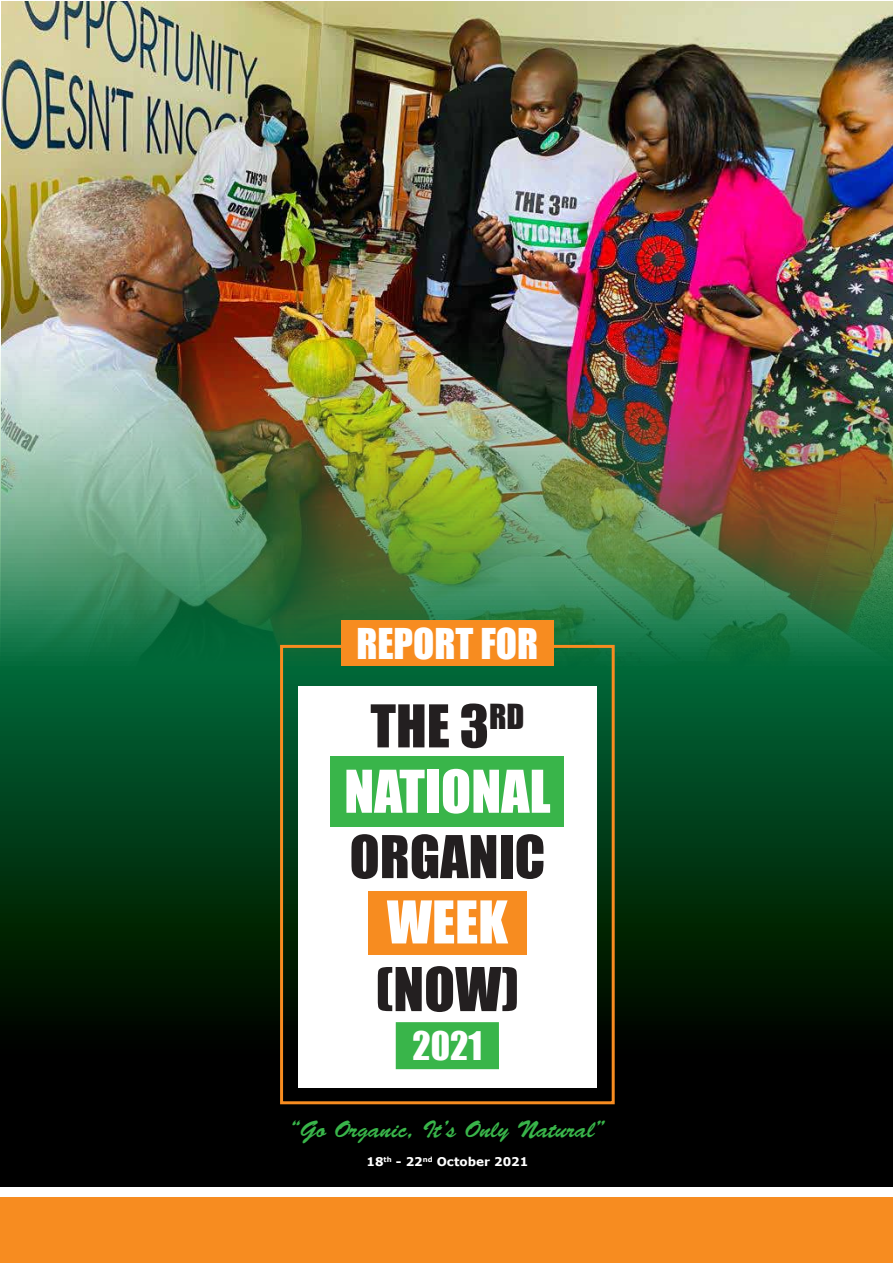
<style>
.page{position:relative;width:893px;height:1263px;background:#fff}
.page>*{position:absolute;margin:0;border:0;box-sizing:border-box;transform-origin:0 0}
.t1{font:55.8px "Impact";color:#231f20}
.t2{font:54.45px/65.4px "Impact";color:#fff;text-align:center}
.t3{font:54.45px "Impact";color:#231f20}
.t4{font:39px "Impact";color:#fff}
.t5{font:36.15px "Impact";color:#fff}
.t6{font:24px "Brush Script Std";color:#39b54a}
.t7{font:700 12px "Verdana";color:#fff}
.s1{color:#231f20}
</style>
<div class="page">
<img style="left:1px;top:1px;width:892px;height:1186px">
<div style="left:1px;top:1198px;width:892px;height:65px;background:#f78c20"></div>
<div style="left:280px;top:645px;width:335px;height:459px;border:3px solid #f78c20"></div>
<div style="left:298px;top:686px;width:298px;height:401px;background:#fff"></div>
<div style="left:396px;top:1022px;width:103px;height:47px;background:#39b54a"></div>
<div style="left:330px;top:756px;width:234px;height:70px;background:#39b54a"></div>
<div style="left:368px;top:891px;width:159px;height:63px;background:#f78c20"></div>
<div style="left:341px;top:620px;width:213px;height:46px;background:#f78c20"></div>
<h3 class="t4" style="left:356px;top:613px;width:183px">REPORT FOR</h3>
<h2 class="t2" style="left:344px;top:692px;width:208px"><span class="s1">THE 3</span><sup>RD<br></sup>NATIONAL</h2>
<h2 class="t3" style="left:349px;top:814px;width:197px">ORGANIC</h2>
<h2 class="t2" style="left:387px;top:888px;width:123px">WEEK</h2>
<h1 class="t1" style="left:375px;top:946px;width:145px">(NOW)</h1>
<h3 class="t5" style="left:413px;top:1018px;width:71px">2021</h3>
<p class="t6" style="left:289px;top:1116px;width:318px">“Go Organic, It’s Only Natural”</p>
<p class="t7" style="left:366px;top:1153px;width:163px">18<sup>th</sup> - 22<sup>nd</sup> October 2021</p>
</div>
